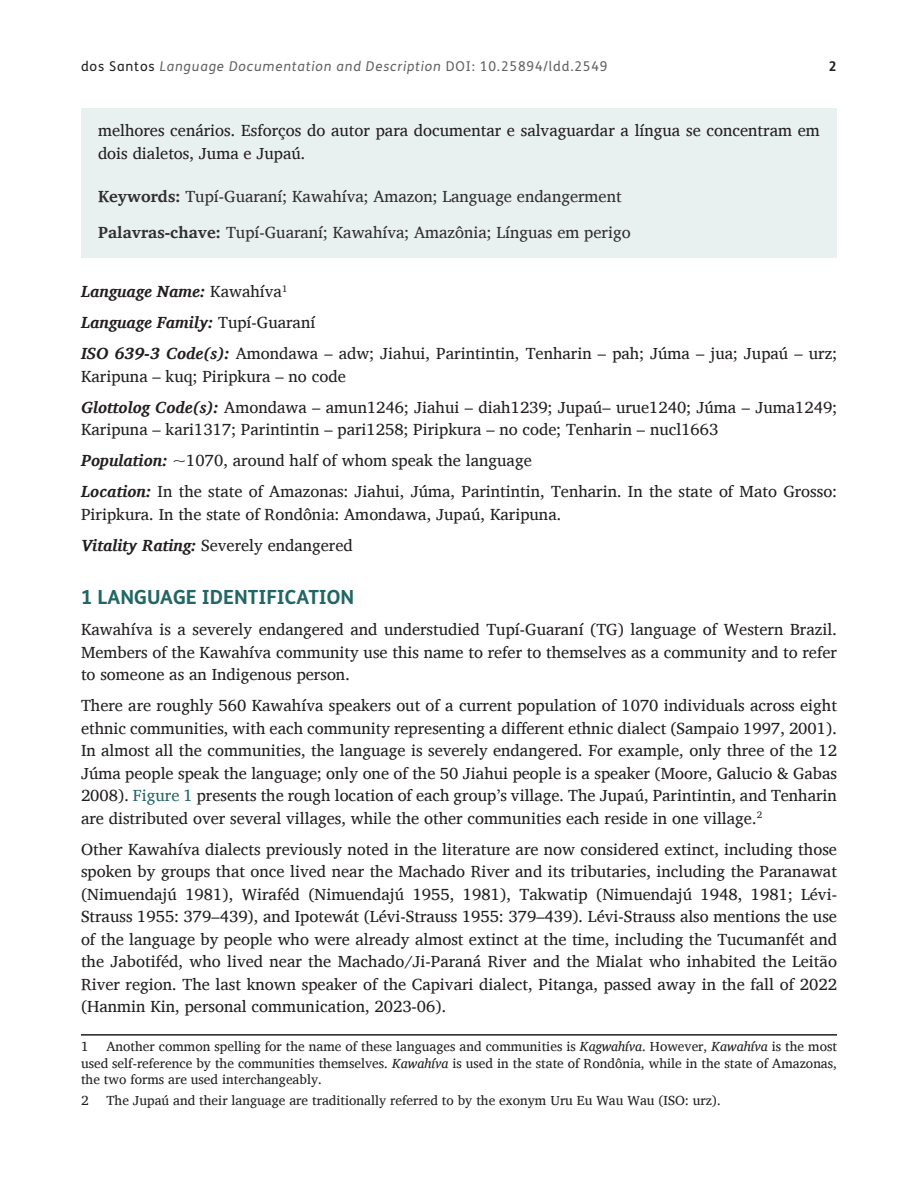
<style>
.page{position:relative;width:918px;height:1188px;background:#fff}
.page>*{position:absolute;margin:0;border:0;box-sizing:border-box;transform-origin:0 0}
.t1{font:700 19.5px "FS Me";color:#226665}
.Body_Copy{font:16.5px/22.5px "Charis SIL";color:#231f20}
.Keywords{font:16.5px "Charis SIL";color:#312f30}
.Abstract_Copy{font:16.5px/22.5px "Charis SIL";color:#231f20}
.Body_Copy-2{font:italic 700 16.5px "Charis SIL";color:#231f20}
.Footnote{font:13.5px/16.5px "Charis SIL";color:#231f20;text-align:justify}
.t2{font:italic 13.5px "FS Me";letter-spacing:.06em;color:#636366}
.t3{font:700 13.5px "FS Me";color:#231f20}
.s1{font-style:normal;color:#231f20}
.s2{font-style:normal}
.s3{font-weight:700}
.s4{font-weight:400;font-style:normal}
.s5{font-weight:700;font-style:italic}
.s6{color:#226665}
.s7{font-style:italic}
</style>
<div class="page">
<hr style="left:81px;top:1034px;width:756px;height:2px;background:#231f20">
<div style="left:81px;top:108px;width:756px;height:150px;background:#e9f0f0"></div>
<p class="t2" style="left:81px;top:59px;width:528px"><span class="s1">dos Santos</span> Language Documentation and Description <span class="s2">DOI: 10.25894/ldd.2549</span></p>
<p class="t3" style="left:829px;top:58px;width:9px">2</p>
<p class="Abstract_Copy" style="left:98px;top:119px;width:723px">melhores cenários. Esforços do autor para documentar e salvaguardar a língua se concentram em dois dialetos, Juma e Jupaú.</p>
<p class="Keywords" style="left:98px;top:187px;width:525px"><span class="s3">Keywords:</span> Tupí-Guaraní; Kawahíva; Amazon; Language endangerment</p>
<p class="Keywords" style="left:98px;top:222px;width:534px"><span class="s3">Palavras-chave:</span> Tupí-Guaraní; Kawahíva; Amazônia; Línguas em perigo</p>
<p class="Body_Copy-2" style="left:81px;top:282px;width:208px">Language Name: <span class="s4">Kawahíva</span><sup>1</sup></p>
<p class="Body_Copy-2" style="left:81px;top:313px;width:236px">Language Family: <span class="s4">Tupí-Guaraní</span></p>
<p class="Body_Copy" style="left:81px;top:342px;width:758px"><span class="s5">ISO 639-3 Code(s):</span> Amondawa – adw; Jiahui, Parintintin, Tenharin – pah; Júma – jua; Jupaú – urz;<br>Karipuna – kuq; Piripkura – no code</p>
<p class="Body_Copy" style="left:81px;top:396px;width:757px"><span class="s5">Glottolog Code(s):</span> Amondawa – amun1246; Jiahui – diah1239; Jupaú– urue1240; Júma – Juma1249;<br>Karipuna – kari1317; Parintintin – pari1258; Piripkura – no code; Tenharin – nucl1663</p>
<p class="Body_Copy" style="left:81px;top:449px;width:452px"><span class="s5">Population:</span> ~1070, around half of whom speak the language</p>
<p class="Body_Copy" style="left:81px;top:480px;width:757px"><span class="s5">Location:</span> In the state of Amazonas: Jiahui, Júma, Parintintin, Tenharin. In the state of Mato Grosso:<br>Piripkura. In the state of Rondônia: Amondawa, Jupaú, Karipuna.</p>
<p class="Body_Copy" style="left:81px;top:534px;width:273px"><span class="s5">Vitality Rating:</span> Severely endangered</p>
<h1 class="t1" style="left:81px;top:585px;width:275px">1 LANGUAGE IDENTIFICATION</h1>
<p class="Body_Copy" style="left:81px;top:619px;width:757px;text-align:justify">Kawahíva is a severely endangered and understudied Tupí-Guaraní (TG) language of Western Brazil.<br>Members of the Kawahíva community use this name to refer to themselves as a community and to refer to someone as an Indigenous person.</p>
<p class="Body_Copy" style="left:81px;top:695px;width:758px;text-align:justify">There are roughly 560 Kawahíva speakers out of a current population of 1070 individuals across eight ethnic communities, with each community representing a different ethnic dialect (Sampaio 1997, 2001).<br>In almost all the communities, the language is severely endangered. For example, only three of the 12<br>Júma people speak the language; only one of the 50 Jiahui people is a speaker (Moore, Galucio &amp; Gabas 2008). <span class="s6">Figure 1</span> presents the rough location of each group’s village. The Jupaú, Parintintin, and Tenharin are distributed over several villages, while the other communities each reside in one village.<sup>2</sup></p>
<p class="Body_Copy" style="left:81px;top:838px;width:757px;text-align:justify">Other Kawahíva dialects previously noted in the literature are now considered extinct, including those spoken by groups that once lived near the Machado River and its tributaries, including the Paranawat (Nimuendajú 1981), Wiraféd (Nimuendajú 1955, 1981), Takwatip (Nimuendajú 1948, 1981; Lévi-Strauss 1955: 379–439), and Ipotewát (Lévi-Strauss 1955: 379–439). Lévi-Strauss also mentions the use of the language by people who were already almost extinct at the time, including the Tucumanfét and the Jabotiféd, who lived near the Machado/Ji-Paraná River and the Mialat who inhabited the Leitão River region. The last known speaker of the Capivari dialect, Pitanga, passed away in the fall of 2022 (Hanmin Kin, personal communication, 2023-06).</p>
<p class="Footnote" style="left:81px;top:1038px;width:9px">1</p>
<p class="Footnote" style="left:81px;top:1038px;width:758px;text-indent:26px">Another common spelling for the name of these languages and communities is <span class="s7">Kagwahíva</span>. However, <span class="s7">Kawahíva</span> is the most used self-reference by the communities themselves. <span class="s7">Kawahíva</span> is used in the state of Rondônia, while in the state of Amazonas, the two forms are used interchangeably.</p>
<p class="Footnote" style="left:81px;top:1092px;width:9px">2</p>
<p class="Footnote" style="left:107px;top:1092px;width:616px">The Jupaú and their language are traditionally referred to by the exonym Uru Eu Wau Wau (ISO: urz).</p>
</div>
